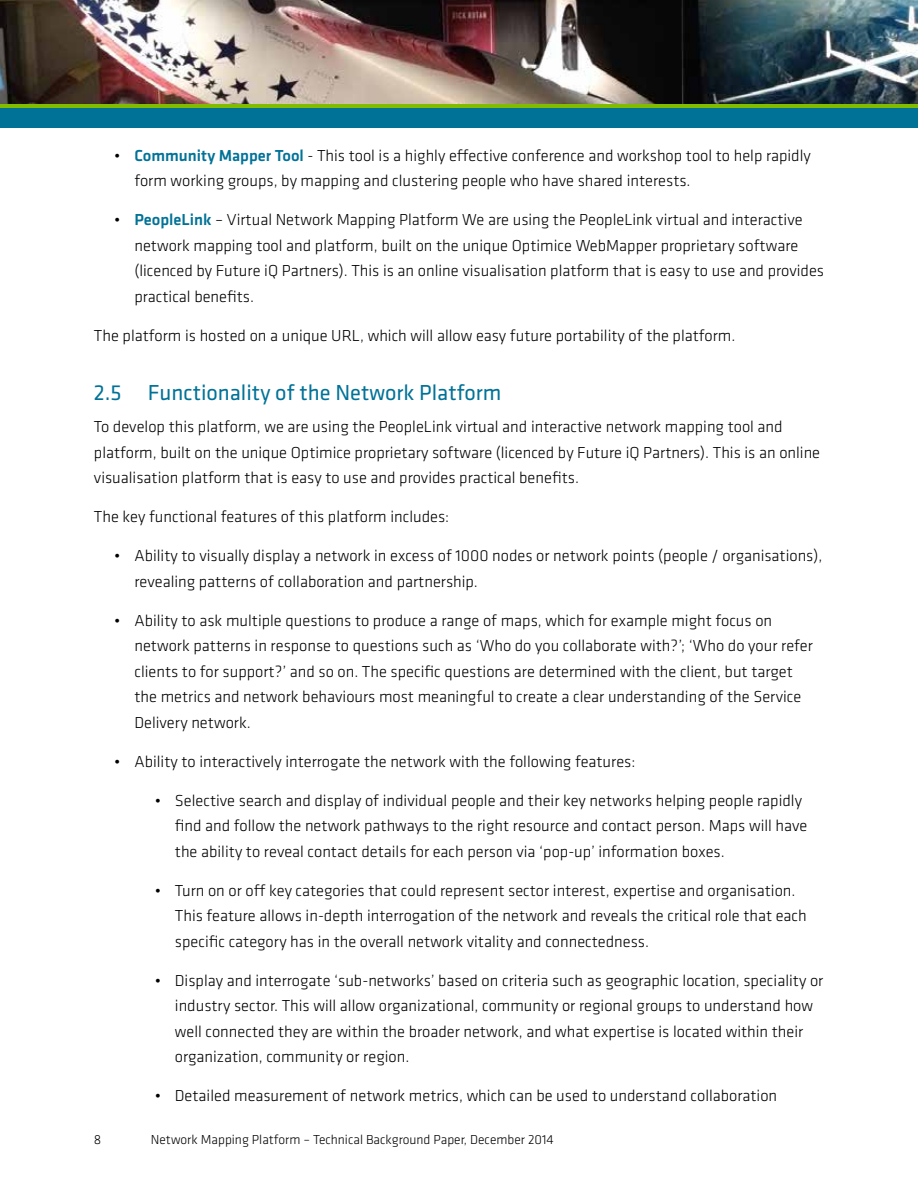
<style>
.page{position:relative;width:918px;height:1188px;background:#fff}
.page>*{position:absolute;margin:0;border:0;box-sizing:border-box;transform-origin:0 0}
.t1{font:22.5px "Klavika";color:#007297}
.t2{font:300 16.5px/25.5px "Klavika";color:#000}
.t3{font:300 13.5px "Klavika";color:#000}
.s1{font-weight:500;color:#007297}
</style>
<div class="page">
<img style="left:0;top:0;width:918px;height:104px">
<svg style="left:0;top:104px;width:918px;height:5px;background:#68ad1e"></svg>
<div style="left:0;top:109px;width:918px;height:19px;background:#007297"></div>
<p class="t2" style="left:134px;top:142px;width:678px;text-indent:-20px">• <span class="s1">Community Mapper Tool</span> - This tool is a highly effective conference and workshop tool to help rapidly form working groups, by mapping and clustering people who have shared interests.</p>
<p class="t2" style="left:134px;top:207px;width:691px;text-indent:-20px">• <span class="s1">PeopleLink</span> – Virtual Network Mapping Platform We are using the PeopleLink virtual and interactive network mapping tool and platform, built on the unique Optimice WebMapper proprietary software (licenced by Future iQ Partners). This is an online visualisation platform that is easy to use and provides practical benefits.</p>
<p class="t2" style="left:94px;top:322px;width:643px">The platform is hosted on a unique URL, which will allow easy future portability of the platform.</p>
<h1 class="t1" style="left:94px;top:378px;width:409px">2.5 Functionality of the Network Platform</h1>
<p class="t2" style="left:94px;top:414px;width:728px">To develop this platform, we are using the PeopleLink virtual and interactive network mapping tool and platform, built on the unique Optimice proprietary software (licenced by Future iQ Partners). This is an online visualisation platform that is easy to use and provides practical benefits.</p>
<p class="t2" style="left:94px;top:504px;width:357px">The key functional features of this platform includes:</p>
<p class="t2" style="left:134px;top:543px;width:689px;text-indent:-20px">• Ability to visually display a network in excess of 1000 nodes or network points (people / organisations), revealing patterns of collaboration and partnership.</p>
<p class="t2" style="left:134px;top:607px;width:680px;text-indent:-20px">• Ability to ask multiple questions to produce a range of maps, which for example might focus on network patterns in response to questions such as ‘Who do you collaborate with?’; ‘Who do your refer clients to for support?’ and so on. The specific questions are determined with the client, but target the metrics and network behaviours most meaningful to create a clear understanding of the Service Delivery network.</p>
<p class="t2" style="left:114px;top:748px;width:523px">• Ability to interactively interrogate the network with the following features:</p>
<p class="t2" style="left:175px;top:787px;width:634px;text-indent:-20px">• Selective search and display of individual people and their key networks helping people rapidly find and follow the network pathways to the right resource and contact person. Maps will have the ability to reveal contact details for each person via ‘pop-up’ information boxes.</p>
<p class="t2" style="left:175px;top:877px;width:633px;text-indent:-20px">• Turn on or off key categories that could represent sector interest, expertise and organisation.<br>This feature allows in-depth interrogation of the network and reveals the critical role that each specific category has in the overall network vitality and connectedness.</p>
<p class="t2" style="left:175px;top:967px;width:650px;text-indent:-20px">• Display and interrogate ‘sub-networks’ based on criteria such as geographic location, speciality or industry sector. This will allow organizational, community or regional groups to understand how well connected they are within the broader network, and what expertise is located within their organization, community or region.</p>
<p class="t2" style="left:155px;top:1083px;width:624px">• Detailed measurement of network metrics, which can be used to understand collaboration</p>
<p class="t3" style="left:94px;top:1132px;width:9px">8</p>
<p class="t3" style="left:151px;top:1132px;width:404px">Network Mapping Platform – Technical Background Paper, December 2014</p>
</div>
